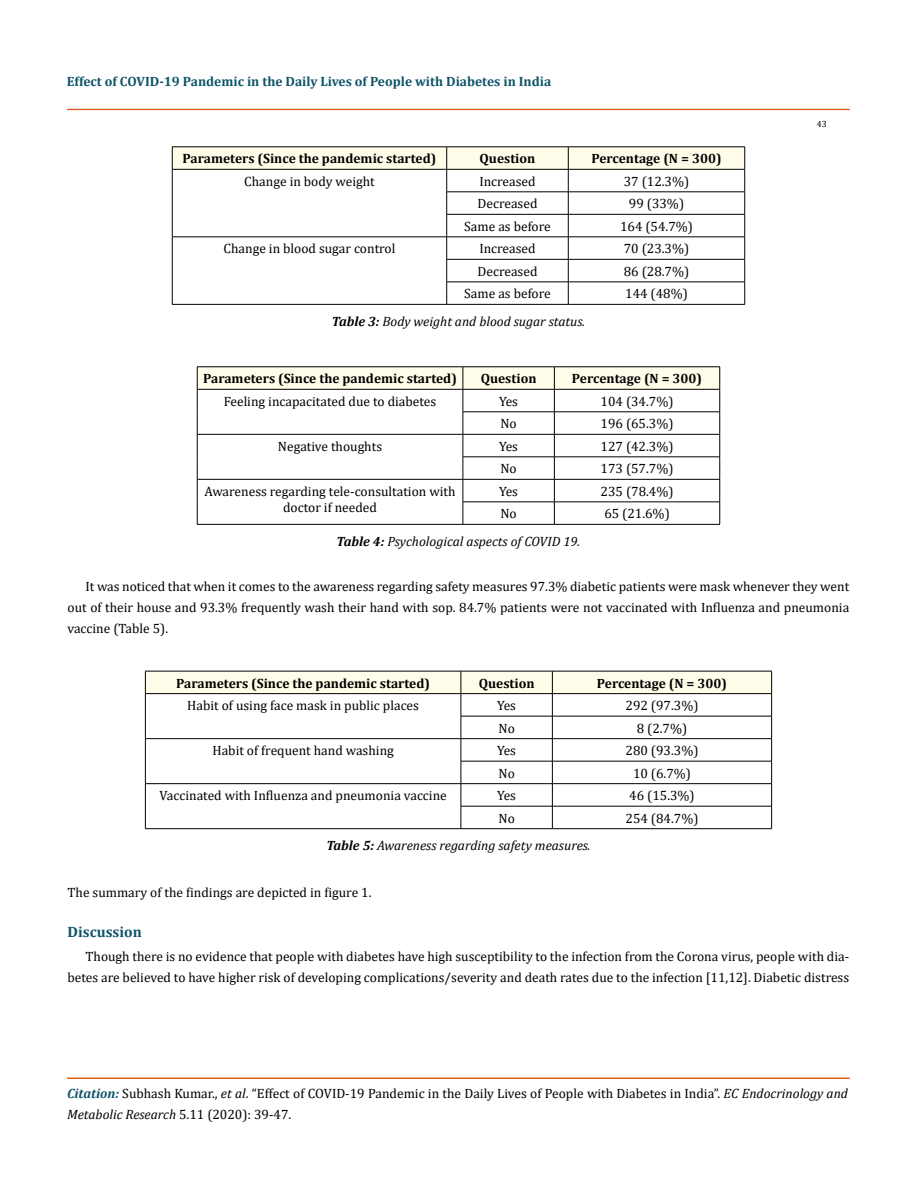
<style>
.page{position:relative;width:917px;height:1190px;background:#fff}
.page>*{position:absolute;margin:0;border:0;box-sizing:border-box;transform-origin:0 0}
.t1{font:700 15px "Cambria";color:#0e546a}
.t2{font:13.5px/21px "Cambria";color:#000}
.t3{font:700 13.5px "Cambria";color:#000}
.t4{font:italic 13.5px "Cambria";color:#000}
.t5{font:700 13.5px "Cambria";color:#0e546a}
.t6{font:9px "Cambria";color:#000}
.s1{font-weight:700}
.s2{font-weight:700;font-style:italic;color:#0e546a}
.s3{font-style:italic}
</style>
<div class="page">
<div style="left:67px;top:109px;width:782px;height:1px;border:1px solid #e05d1a"></div>
<div style="left:67px;top:1078px;width:782px;height:1px;border:1px solid #e05d1a"></div>
<hr style="left:172px;top:146px;width:274px;height:1px;background:#000">
<hr style="left:446px;top:146px;width:122px;height:1px;background:#000">
<hr style="left:568px;top:146px;width:177px;height:1px;background:#000">
<svg style="left:172px;top:147px;width:573px;height:157px"></svg>
<hr style="left:172px;top:304px;width:274px;height:1px;background:#000">
<hr style="left:446px;top:304px;width:122px;height:1px;background:#000">
<hr style="left:568px;top:304px;width:177px;height:1px;background:#000">
<hr style="left:197px;top:366px;width:266px;height:1px;background:#000">
<hr style="left:463px;top:366px;width:91px;height:1px;background:#000">
<hr style="left:554px;top:366px;width:166px;height:1px;background:#000">
<svg style="left:197px;top:367px;width:523px;height:157px"></svg>
<hr style="left:197px;top:524px;width:266px;height:1px;background:#000">
<hr style="left:463px;top:524px;width:91px;height:1px;background:#000">
<hr style="left:554px;top:524px;width:166px;height:1px;background:#000">
<svg style="left:145px;top:671px;width:627px;height:157px"></svg>
<hr style="left:145px;top:828px;width:316px;height:1px;background:#000">
<hr style="left:461px;top:828px;width:91px;height:1px;background:#000">
<hr style="left:552px;top:828px;width:219px;height:1px;background:#000">
<p class="t5" style="left:67px;top:72px;width:486px">Effect of COVID-19 Pandemic in the Daily Lives of People with Diabetes in India</p>
<p class="t3" style="left:183px;top:149px;width:255px">Parameters (Since the pandemic started)</p>
<p class="t3" style="left:479px;top:149px;width:57px">Question</p>
<p class="t3" style="left:591px;top:149px;width:132px">Percentage (N = 300)</p>
<p class="t2" style="left:244px;top:171px;width:132px">Change in body weight</p>
<p class="t2" style="left:479px;top:171px;width:58px">Increased</p>
<p class="t2" style="left:623px;top:171px;width:67px">37 (12.3%)</p>
<p class="t2" style="left:477px;top:193px;width:61px">Decreased</p>
<p class="t2" style="left:629px;top:193px;width:57px">99 (33%)</p>
<p class="t2" style="left:464px;top:216px;width:88px">Same as before</p>
<p class="t2" style="left:620px;top:216px;width:74px">164 (54.7%)</p>
<p class="t2" style="left:223px;top:238px;width:173px">Change in blood sugar control</p>
<p class="t2" style="left:479px;top:238px;width:58px">Increased</p>
<p class="t2" style="left:623px;top:238px;width:67px">70 (23.3%)</p>
<p class="t2" style="left:477px;top:261px;width:61px">Decreased</p>
<p class="t2" style="left:623px;top:261px;width:67px">86 (28.7%)</p>
<p class="t2" style="left:464px;top:283px;width:88px">Same as before</p>
<p class="t2" style="left:625px;top:283px;width:64px">144 (48%)</p>
<p class="t4" style="left:332px;top:311px;width:255px"><span class="s1">Table 3:</span> Body weight and blood sugar status.</p>
<p class="t6" style="left:816px;top:118px;width:11px">43</p>
<p class="t3" style="left:203px;top:369px;width:255px">Parameters (Since the pandemic started)</p>
<p class="t3" style="left:480px;top:369px;width:57px">Question</p>
<p class="t3" style="left:572px;top:369px;width:132px">Percentage (N = 300)</p>
<p class="t2" style="left:224px;top:390px;width:214px">Feeling incapacitated due to diabetes</p>
<p class="t2" style="left:499px;top:390px;width:20px">Yes</p>
<p class="t2" style="left:600px;top:390px;width:74px">104 (34.7%)</p>
<p class="t2" style="left:500px;top:413px;width:18px">No</p>
<p class="t2" style="left:600px;top:413px;width:74px">196 (65.3%)</p>
<p class="t2" style="left:278px;top:435px;width:106px">Negative thoughts</p>
<p class="t2" style="left:499px;top:435px;width:20px">Yes</p>
<p class="t2" style="left:600px;top:435px;width:74px">127 (42.3%)</p>
<p class="t2" style="left:500px;top:458px;width:18px">No</p>
<p class="t2" style="left:600px;top:458px;width:74px">173 (57.7%)</p>
<p class="t2" style="left:204px;top:483px;width:253px;line-height:16.2px;text-align:center">Awareness regarding tele-consultation with doctor if needed</p>
<p class="t2" style="left:499px;top:481px;width:20px">Yes</p>
<p class="t2" style="left:600px;top:481px;width:74px">235 (78.4%)</p>
<p class="t2" style="left:500px;top:503px;width:18px">No</p>
<p class="t2" style="left:604px;top:503px;width:67px">65 (21.6%)</p>
<p class="t4" style="left:336px;top:531px;width:245px"><span class="s1">Table 4:</span> Psychological aspects of COVID 19.</p>
<p class="t2" style="left:68px;top:576px;width:783px;text-align:justify;text-indent:18px">It was noticed that when it comes to the awareness regarding safety measures 97.3% diabetic patients were mask whenever they went out of their house and 93.3% frequently wash their hand with sop. 84.7% patients were not vaccinated with Influenza and pneumonia vaccine (Table 5).</p>
<p class="t3" style="left:176px;top:673px;width:255px">Parameters (Since the pandemic started)</p>
<p class="t3" style="left:478px;top:673px;width:57px">Question</p>
<p class="t3" style="left:597px;top:673px;width:132px">Percentage (N = 300)</p>
<p class="t2" style="left:187px;top:695px;width:233px">Habit of using face mask in public places</p>
<p class="t2" style="left:497px;top:695px;width:20px">Yes</p>
<p class="t2" style="left:625px;top:695px;width:74px">292 (97.3%)</p>
<p class="t2" style="left:498px;top:717px;width:18px">No</p>
<p class="t2" style="left:636px;top:717px;width:52px">8 (2.7%)</p>
<p class="t2" style="left:212px;top:740px;width:183px">Habit of frequent hand washing</p>
<p class="t2" style="left:497px;top:740px;width:20px">Yes</p>
<p class="t2" style="left:625px;top:740px;width:74px">280 (93.3%)</p>
<p class="t2" style="left:498px;top:762px;width:18px">No</p>
<p class="t2" style="left:633px;top:762px;width:59px">10 (6.7%)</p>
<p class="t2" style="left:159px;top:785px;width:289px">Vaccinated with Influenza and pneumonia vaccine</p>
<p class="t2" style="left:497px;top:785px;width:20px">Yes</p>
<p class="t2" style="left:629px;top:785px;width:67px">46 (15.3%)</p>
<p class="t2" style="left:498px;top:807px;width:18px">No</p>
<p class="t2" style="left:625px;top:807px;width:74px">254 (84.7%)</p>
<p class="t4" style="left:326px;top:835px;width:266px"><span class="s1">Table 5:</span> Awareness regarding safety measures.</p>
<p class="t2" style="left:68px;top:882px;width:305px">The summary of the findings are depicted in figure 1.</p>
<p class="t1" style="left:68px;top:921px;width:76px">Discussion</p>
<p class="t2" style="left:68px;top:946px;width:783px;text-align:right">Though there is no evidence that people with diabetes have high susceptibility to the infection from the Corona virus, people with dia&shy;betes are believed to have higher risk of developing complications/severity and death rates due to the infection [11,12]. Diabetic distress</p>
<p class="t2" style="left:67px;top:1083px;width:782px"><span class="s2">Citation:</span> Subhash Kumar., <span class="s3">et al</span>. “Effect of COVID-19 Pandemic in the Daily Lives of People with Diabetes in India”. <span class="s3">EC Endocrinology and<br>Metabolic Research</span> 5.11 (2020): 39-47.</p>
</div>
